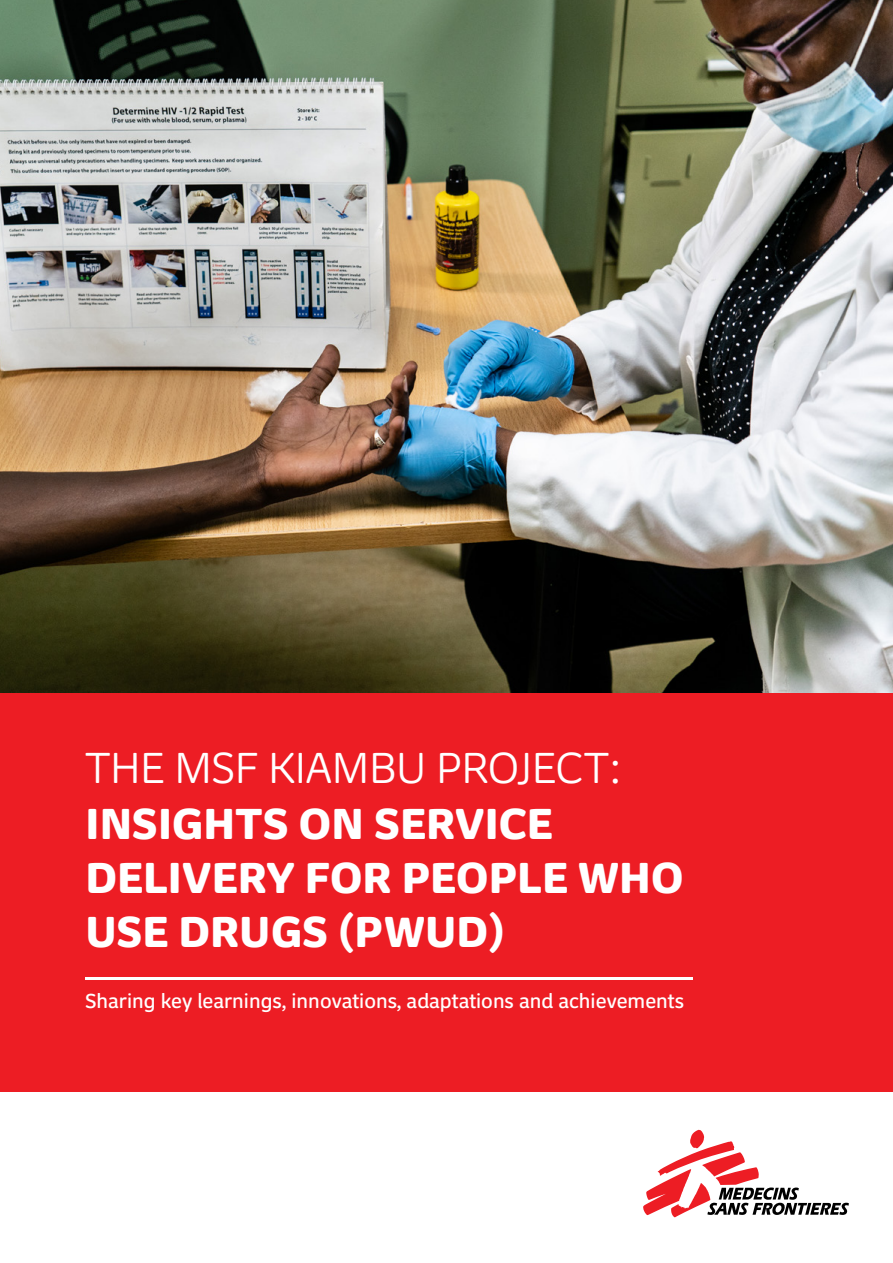
<style>
.page{position:relative;width:893px;height:1263px;background:#fff}
.page>*{position:absolute;margin:0;border:0;box-sizing:border-box;transform-origin:0 0}
.t1{font:700 45px/54px "Oso Sans";letter-spacing:-.01em;color:#fff}
.t2{font:300 45px "Oso Sans";letter-spacing:-.01em;color:#fff}
.t3{font:21px "Oso Sans";color:#fff}
</style>
<div class="page">
<img style="left:0;top:0;width:893px;height:693px">
<div style="left:0;top:693px;width:893px;height:398px;background:#ed1d24"></div>
<hr style="left:86px;top:977px;width:607px;height:3px;background:#fff">
<svg style="left:643px;top:1130px;width:206px;height:87px"></svg>
<h1 class="t2" style="left:85px;top:739px;width:538px">THE MSF KIAMBU PROJECT:</h1>
<h1 class="t1" style="left:85px;top:794px;width:600px">INSIGHTS ON SERVICE<br>DELIVERY FOR PEOPLE WHO<br>USE DRUGS (PWUD)</h1>
<p class="t3" style="left:85px;top:987px;width:601px">Sharing key learnings, innovations, adaptations and achievements</p>
</div>
